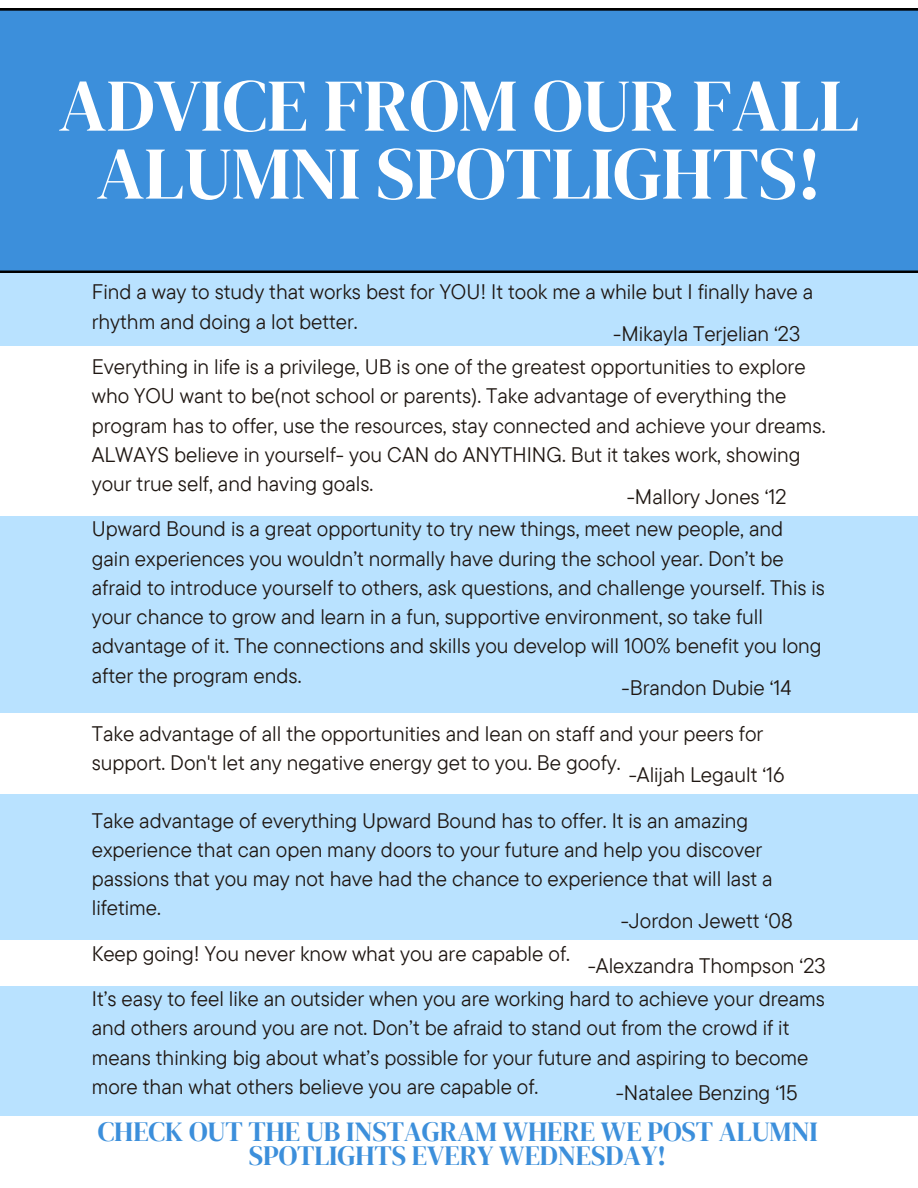
<style>
.page{position:relative;width:918px;height:1188px;background:#fff}
.page>*{position:absolute;margin:0;border:0;box-sizing:border-box;transform-origin:0 0}
.t1{font:74.25px/67.9px "DM Serif Display";letter-spacing:-.005em;color:#fff;text-align:center}
.t2{font:27.75px/24.8px "DM Serif Display";letter-spacing:-.005em;color:#3c8fdb;text-align:center}
.t3{font:21px/29.2px "TT Commons Pro";color:#1f1712}
</style>
<div class="page">
<div style="left:0;top:8px;width:918px;height:265px;background:#3c8fdb"></div>
<div style="left:0;top:273px;width:918px;height:73px;background:#b9e2ff"></div>
<div style="left:0;top:516px;width:918px;height:196px;background:#b9e2ff"></div>
<div style="left:0;top:794px;width:918px;height:146px;background:#b9e2ff"></div>
<div style="left:0;top:986px;width:918px;height:129px;background:#b9e2ff"></div>
<h1 class="t1" style="left:58px;top:71px;width:803px">ADVICE FROM OUR FALL<br>ALUMNI SPOTLIGHTS!</h1>
<p class="t3" style="left:92px;top:277px;width:723px">Find a way to study that works best for YOU! It took me a while but I finally have a rhythm and doing a lot better.</p>
<p class="t3" style="left:613px;top:319px;width:189px">-Mikayla Terjelian ‘23</p>
<p class="t3" style="left:92px;top:352px;width:735px">Everything in life is a privilege, UB is one of the greatest opportunities to explore who YOU want to be(not school or parents). Take advantage of everything the program has to offer, use the resources, stay connected and achieve your dreams.<br>ALWAYS believe in yourself- you CAN do ANYTHING. But it takes work, showing your true self, and having goals.</p>
<p class="t3" style="left:627px;top:481px;width:161px">-Mallory Jones ‘12</p>
<p class="t3" style="left:92px;top:514px;width:735px">Upward Bound is a great opportunity to try new things, meet new people, and gain experiences you wouldn’t normally have during the school year. Don’t be afraid to introduce yourself to others, ask questions, and challenge yourself. This is your chance to grow and learn in a fun, supportive environment, so take full advantage of it. The connections and skills you develop will 100% benefit you long after the program ends.</p>
<p class="t3" style="left:622px;top:673px;width:172px">-Brandon Dubie ‘14</p>
<p class="t3" style="left:92px;top:718px;width:673px">Take advantage of all the opportunities and lean on staff and your peers for support. Don't let any negative energy get to you. Be goofy.</p>
<p class="t3" style="left:629px;top:760px;width:157px">-Alijah Legault ‘16</p>
<p class="t3" style="left:92px;top:805px;width:682px">Take advantage of everything Upward Bound has to offer. It is an amazing experience that can open many doors to your future and help you discover passions that you may not have had the chance to experience that will last a lifetime.</p>
<p class="t3" style="left:621px;top:905px;width:173px">-Jordon Jewett ‘08</p>
<p class="t3" style="left:92px;top:938px;width:480px">Keep going! You never know what you are capable of.</p>
<p class="t3" style="left:588px;top:951px;width:239px">-Alexzandra Thompson ‘23</p>
<p class="t3" style="left:92px;top:984px;width:735px">It’s easy to feel like an outsider when you are working hard to achieve your dreams and others around you are not. Don’t be afraid to stand out from the crowd if it means thinking big about what’s possible for your future and aspiring to become more than what others believe you are capable of.</p>
<p class="t3" style="left:616px;top:1077px;width:183px">-Natalee Benzing ‘15</p>
<h2 class="t2" style="left:98px;top:1118px;width:721px">CHECK OUT THE UB INSTAGRAM WHERE WE POST ALUMNI<br>SPOTLIGHTS EVERY WEDNESDAY!</h2>
</div>
